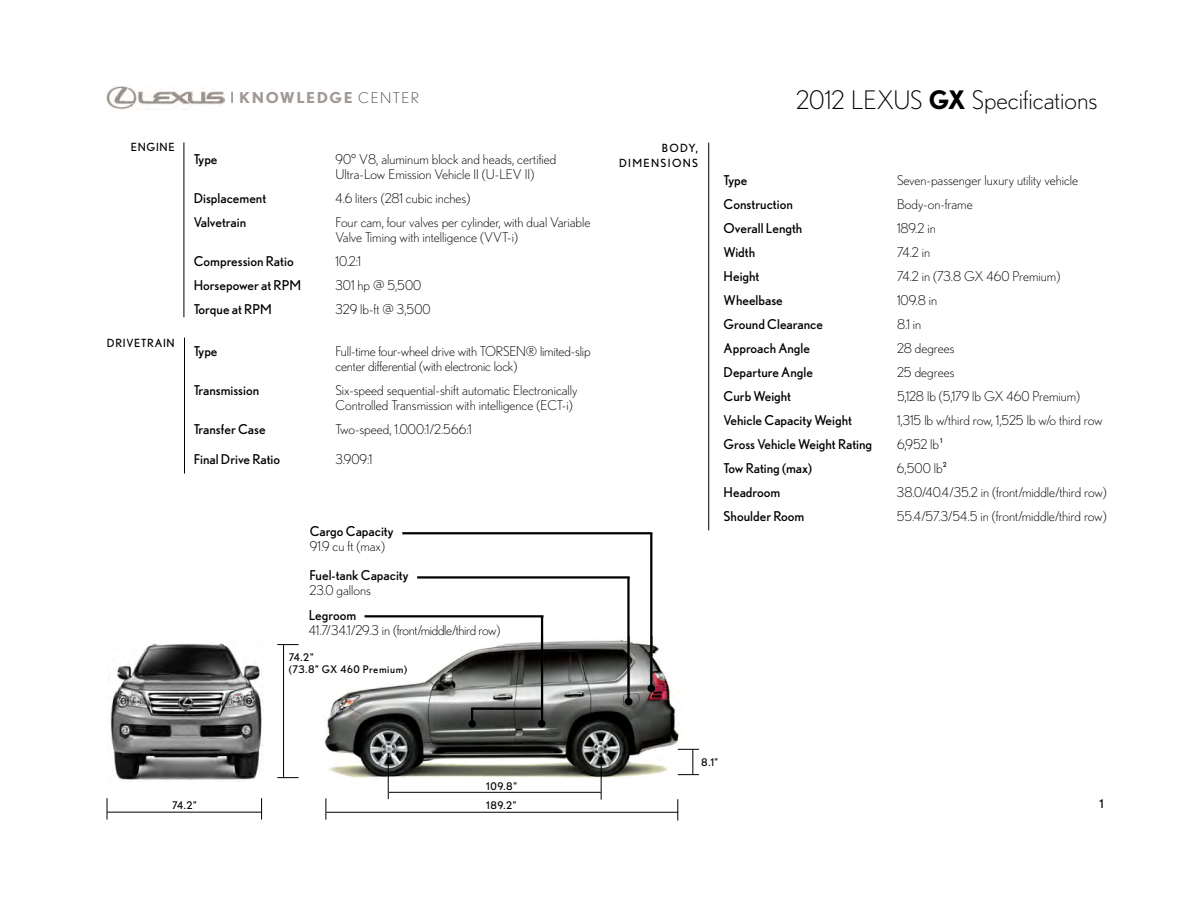
<style>
.page{position:relative;width:1188px;height:918px;background:#fff}
.page>*{position:absolute;margin:0;border:0;box-sizing:border-box;transform-origin:0 0}
.t1{font:300 25.5px "Nobel";color:#000}
.t2{font:700 15px "Nobel";letter-spacing:.095em;color:#a09996;scale:1.05 1}
.t3{font:300 13.5px/24px "Nobel";color:#000}
.t4{font:13.5px/24px "Nobel";color:#000}
.t5{font:300 13.5px "Nobel";letter-spacing:-.025em;color:#000}
.t6{font:12px "Nobel";color:#000}
.t7{font:11.25px "Nobel";letter-spacing:.06em;color:#000}
.t8{font:11.25px/15.9px "Nobel";letter-spacing:.12em;color:#000;text-align:right}
.t9{font:10.5px/12.6px "Nobel";letter-spacing:.06em;color:#000}
.s1{font-weight:300;font-size:14.7px;color:#4d4d4d}
.s2{font-weight:700}
</style>
<div class="page">
<svg style="left:708px;top:142px;width:1px;height:389px"></svg>
<svg style="left:184px;top:142px;width:1px;height:176px"></svg>
<svg style="left:184px;top:337px;width:1px;height:137px"></svg>
<img style="left:324px;top:637px;width:358px;height:112px">
<svg style="left:277px;top:644px;width:22px;height:135px"></svg>
<img style="left:110px;top:643px;width:154px;height:137px">
<svg style="left:107px;top:798px;width:155px;height:22px"></svg>
<svg style="left:325px;top:749px;width:375px;height:72px"></svg>
<img style="left:107px;top:86px;width:117px;height:24px">
<svg style="left:231px;top:91px;width:2px;height:12px"></svg>
<hr style="left:417px;top:576px;width:213px;height:3px;background:#000">
<hr style="left:365px;top:615px;width:179px;height:2px;background:#000">
<hr style="left:471px;top:708px;width:71px;height:2px;background:#000">
<hr style="left:402px;top:532px;width:250px;height:2px;background:#000">
<hr style="left:541px;top:616px;width:2px;height:107px;background:#000">
<hr style="left:627px;top:577px;width:3px;height:125px;background:#000">
<hr style="left:650px;top:533px;width:2px;height:156px;background:#000">
<svg style="left:468px;top:708px;width:8px;height:20px"></svg>
<svg style="left:538px;top:720px;width:8px;height:7px"></svg>
<svg style="left:625px;top:698px;width:7px;height:8px"></svg>
<svg style="left:647px;top:685px;width:8px;height:7px"></svg>
<p class="t7" style="left:131px;top:141px;width:45px">ENGINE</p>
<p class="t7" style="left:107px;top:336px;width:69px">DRIVETRAIN</p>
<p class="t2" style="left:239px;top:89px;width:173px">KNOWLEDGE <span class="s1">CENTER</span></p>
<p class="t4" style="left:194px;top:147px;width:25px">Type</p>
<p class="t4" style="left:194px;top:186px;width:74px">Displacement<br>Valvetrain</p>
<p class="t4" style="left:194px;top:249px;width:109px">Compression Ratio<br>Horsepower at RPM<br>Torque at RPM</p>
<p class="t4" style="left:194px;top:339px;width:25px">Type</p>
<p class="t4" style="left:194px;top:378px;width:67px">Transmission</p>
<p class="t4" style="left:194px;top:417px;width:73px">Transfer Case</p>
<p class="t4" style="left:194px;top:447px;width:88px">Final Drive Ratio</p>
<p class="t3" style="left:335px;top:151px;width:222px;line-height:15px">90° V8, aluminum block and heads, certified<br>Ultra-Low Emission Vehicle II (U-LEV II)</p>
<p class="t3" style="left:335px;top:186px;width:257px">4.6 liters (281 cubic inches)<br>Four cam, four valves per cylinder, with dual Variable</p>
<p class="t3" style="left:335px;top:225px;width:184px">Valve Timing with intelligence (VVT-i)<br>10.2:1<br>301 hp @ 5,500<br>329 lb-ft @ 3,500</p>
<p class="t3" style="left:335px;top:343px;width:257px;line-height:15px">Full-time four-wheel drive with TORSEN® limited-slip center differential (with electronic lock)</p>
<p class="t3" style="left:335px;top:382px;width:244px;line-height:15px">Six-speed sequential-shift automatic Electronically<br>Controlled Transmission with intelligence (ECT-i)</p>
<p class="t3" style="left:335px;top:417px;width:138px">Two-speed, 1.000:1/2.566:1</p>
<p class="t3" style="left:335px;top:447px;width:38px">3.909:1</p>
<p class="t4" style="left:310px;top:519px;width:85px">Cargo Capacity</p>
<p class="t3" style="left:310px;top:534px;width:77px">91.9 cu ft (max)</p>
<p class="t4" style="left:309px;top:563px;width:101px">Fuel-tank Capacity</p>
<p class="t3" style="left:309px;top:578px;width:63px">23.0 gallons</p>
<p class="t4" style="left:309px;top:603px;width:49px">Legroom</p>
<p class="t5" style="left:309px;top:622px;width:193px">41.7/34.1/29.3 in (front/middle/third row)</p>
<p class="t9" style="left:289px;top:651px;width:120px">74.2"<br>(73.8” GX 460 Premium)</p>
<p class="t8" style="left:619px;top:139px;width:81px">BODY,<br>DIMENSIONS</p>
<h1 class="t1" style="left:796px;top:85px;width:303px">2012 LEXUS <span class="s2">GX</span> Specifications</h1>
<p class="t4" style="left:724px;top:168px;width:150px">Type<br>Construction<br>Overall Length<br>Width<br>Height<br>Wheelbase<br>Ground Clearance<br>Approach Angle<br>Departure Angle<br>Curb Weight<br>Vehicle Capacity Weight<br>Gross Vehicle Weight Rating<br>Tow Rating (max)<br>Headroom<br>Shoulder Room</p>
<p class="t3" style="left:897px;top:168px;width:211px">Seven-passenger luxury utility vehicle<br>Body-on-frame<br>189.2 in<br>74.2 in<br>74.2 in (73.8 GX 460 Premium)<br>109.8 in<br>8.1 in<br>28 degrees<br>25 degrees<br>5,128 lb (5,179 lb GX 460 Premium)<br>1,315 lb w/third row, 1,525 lb w/o third row<br>6,952 lb <sup>1<br></sup>6,500 lb<sup>2<br></sup>38.0/40.4/35.2 in (front/middle/third row)<br>55.4/57.3/54.5 in (front/middle/third row)</p>
<p class="t9" style="left:486px;top:780px;width:32px">109.8"</p>
<p class="t9" style="left:172px;top:799px;width:26px">74.2"</p>
<p class="t9" style="left:486px;top:799px;width:32px">189.2"</p>
<p class="t9" style="left:701px;top:756px;width:18px">8.1"</p>
<p class="t6" style="left:1100px;top:797px;width:6px">1</p>
</div>
